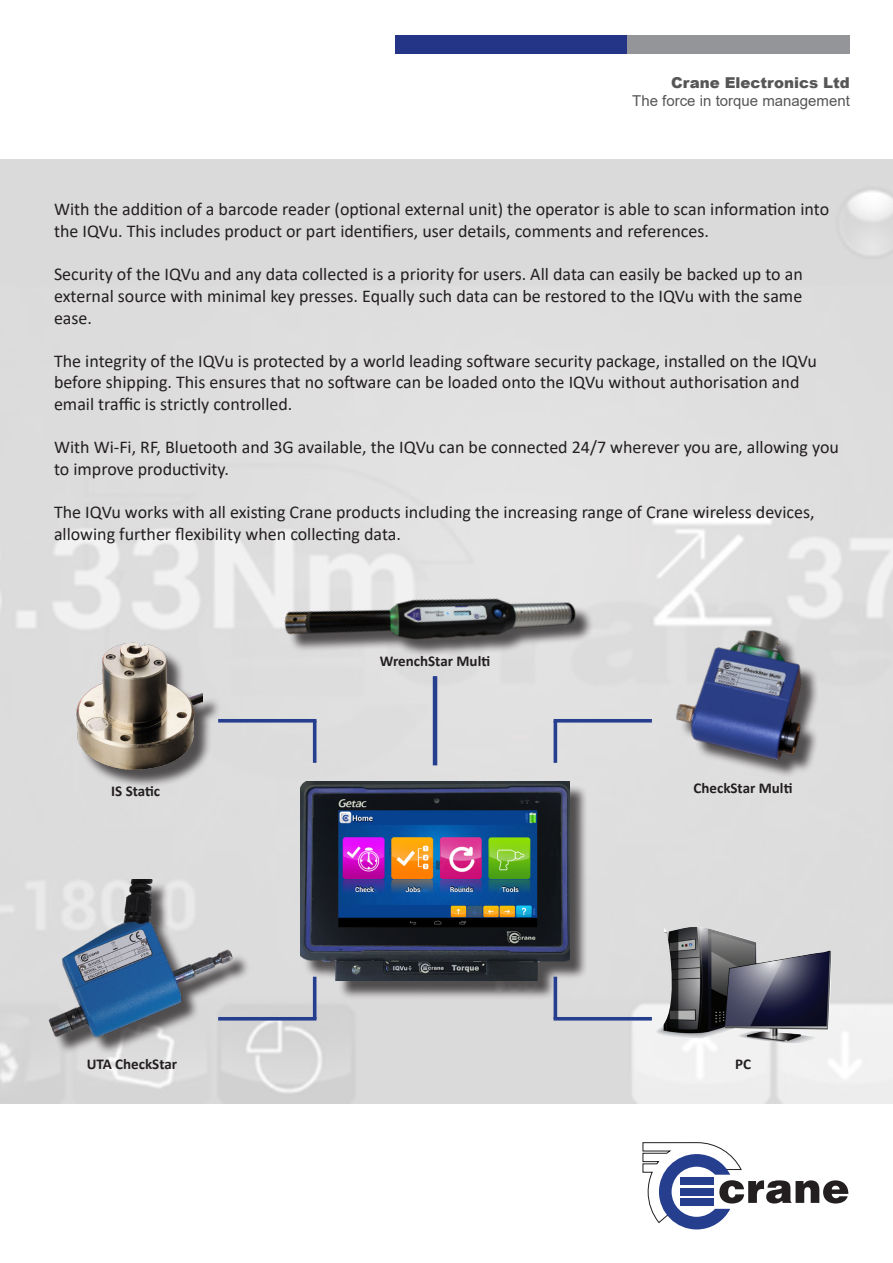
<style>
.page{position:relative;width:893px;height:1263px;background:#fff}
.page>*{position:absolute;margin:0;border:0;box-sizing:border-box;transform-origin:0 0}
.t1{font:18px/21.6px "Calibri";color:#231f20}
.t2{font:700 15px "Calibri";color:#231f20}
.t3{font:15px "Arial";color:#575656}
.t4{font:900 15px "Arial";color:#575656}
</style>
<div class="page">
<div style="left:395px;top:35px;width:232px;height:19px;background:#243587"></div>
<div style="left:627px;top:35px;width:223px;height:19px;background:#939598"></div>
<img style="left:0;top:159px;width:893px;height:945px">
<div style="left:52px;top:882px;width:198px;height:172px;background:#231f20;opacity:.75"></div>
<img style="left:43px;top:879px;width:194px;height:169px">
<img style="left:653px;top:612px;width:180px;height:181px">
<div style="left:79px;top:645px;width:142px;height:144px;background:#231f20;opacity:.75"></div>
<img style="left:69px;top:635px;width:133px;height:143px">
<img style="left:656px;top:926px;width:175px;height:117px">
<img style="left:271px;top:468px;width:328px;height:260px">
<hr style="left:433px;top:676px;width:4px;height:89px;background:#253f8e">
<div style="left:303px;top:784px;width:285px;height:216px;background:#231f20;opacity:.75"></div>
<img style="left:301px;top:782px;width:268px;height:199px">
<hr style="left:313px;top:721px;width:3px;height:42px;background:#253f8e">
<hr style="left:218px;top:719px;width:98px;height:3px;background:#253f8e">
<hr style="left:554px;top:721px;width:3px;height:42px;background:#253f8e">
<hr style="left:554px;top:719px;width:98px;height:3px;background:#253f8e">
<hr style="left:554px;top:977px;width:3px;height:42px;background:#253f8e">
<hr style="left:554px;top:1017px;width:98px;height:3px;background:#253f8e">
<hr style="left:313px;top:977px;width:3px;height:42px;background:#253f8e">
<hr style="left:218px;top:1017px;width:98px;height:3px;background:#253f8e">
<svg style="left:642px;top:1142px;width:206px;height:87px"></svg>
<p class="t4" style="left:671px;top:72px;width:180px">Crane Electronics Ltd</p>
<p class="t3" style="left:632px;top:91px;width:219px">The force in torque management</p>
<p class="t1" style="left:54px;top:198px;width:777px">With the addition of a barcode reader (optional external unit) the operator is able to scan information into the IQVu. This includes product or part identifiers, user details, comments and references.</p>
<p class="t1" style="left:54px;top:263px;width:750px">Security of the IQVu and any data collected is a priority for users. All data can easily be backed up to an</p>
<p class="t1" style="left:54px;top:285px;width:750px">external source with minimal key presses. Equally such data can be restored to the IQVu with the same ease.</p>
<p class="t1" style="left:54px;top:349px;width:764px">The integrity of the IQVu is protected by a world leading software security package, installed on the IQVu before shipping. This ensures that no software can be loaded onto the IQVu without authorisation and email traffic is strictly controlled.</p>
<p class="t1" style="left:54px;top:436px;width:786px">With Wi-Fi, RF, Bluetooth and 3G available, the IQVu can be connected 24/7 wherever you are, allowing you to improve productivity.</p>
<p class="t1" style="left:54px;top:501px;width:762px">The IQVu works with all existing Crane products including the increasing range of Crane wireless devices,</p>
<p class="t1" style="left:54px;top:522px;width:349px">allowing further flexibility when collecting data.</p>
<p class="t2" style="left:380px;top:650px;width:112px">WrenchStar Multi</p>
<p class="t2" style="left:111px;top:781px;width:50px">IS Static</p>
<p class="t2" style="left:693px;top:778px;width:100px">CheckStar Multi</p>
<p class="t2" style="left:87px;top:1053px;width:92px">UTA CheckStar</p>
<p class="t2" style="left:735px;top:1053px;width:17px">PC</p>
</div>
